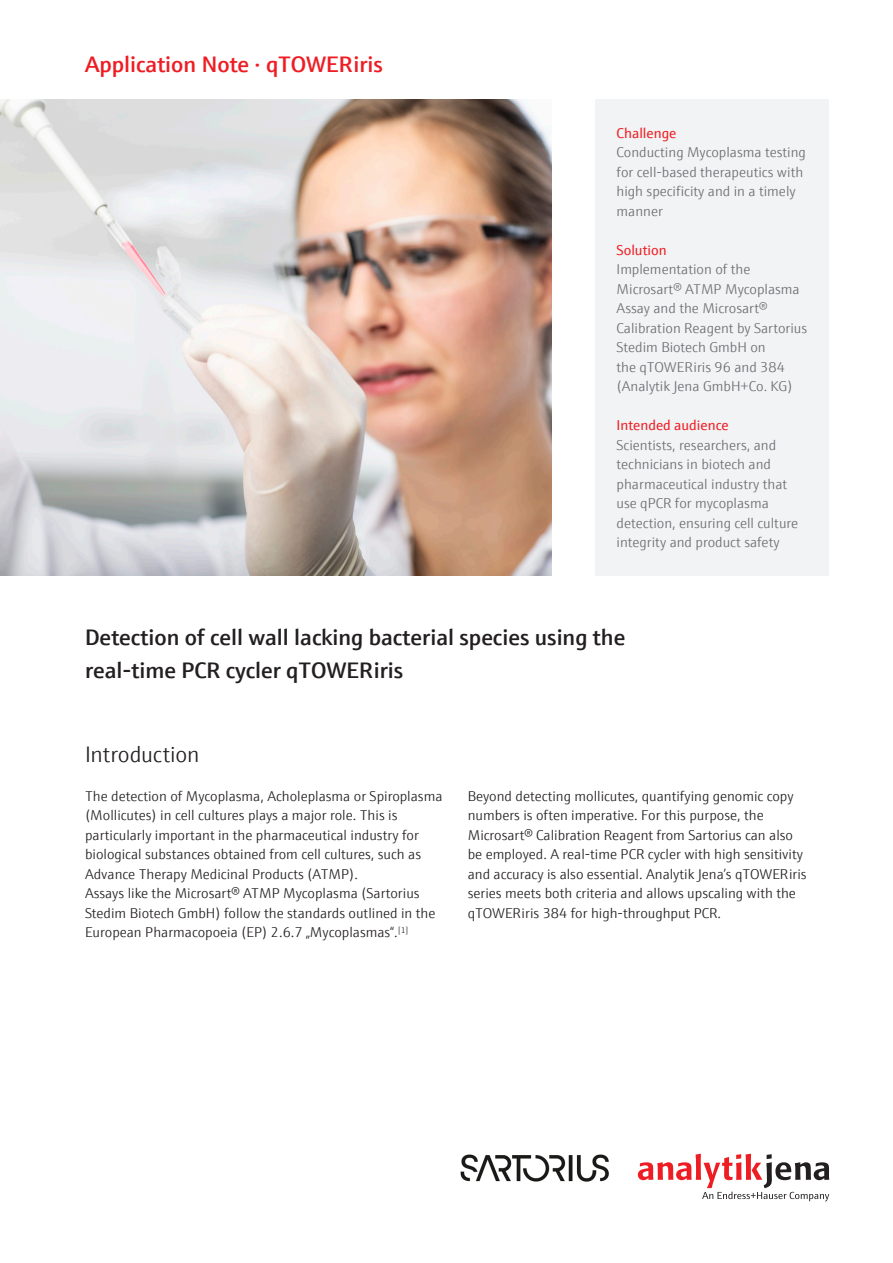
<style>
.page{position:relative;width:893px;height:1263px;background:#fff}
.page>*{position:absolute;margin:0;border:0;box-sizing:border-box;transform-origin:0 0}
.Einleitung_15pt_2_spaltig{font:600 22.5px/33px "E+H Sans";color:#231f20}
.H_1_rot{font:600 22.5px "E+H Sans";color:#ee1d23}
.H2_15pt_schwarz{font:300 22.5px "E+H Sans";letter-spacing:-.005em;color:#231f20}
.Fließtext{font:300 14.25px/19.5px "E+H Sans";color:#231f20}
.Box_grau{font:300 14.25px/19.5px "E+H Sans";color:#6c6d70}
.Box_Headline{font:14.25px "E+H Sans";color:#ee1d23}
</style>
<div class="page">
<svg style="left:638px;top:1154px;width:191px;height:47px"></svg>
<div style="left:595px;top:99px;width:234px;height:476px;background:#f2f3f4"></div>
<img style="left:0;top:100px;width:551px;height:475px">
<img style="left:460px;top:1154px;width:149px;height:28px">
<p class="H_1_rot" style="left:85px;top:47px;width:299px">Application Note · qTOWERiris</p>
<p class="Box_Headline" style="left:617px;top:122px;width:61px">Challenge</p>
<p class="Box_grau" style="left:617px;top:142px;width:191px">Conducting Mycoplasma testing for cell-based therapeutics with high specificity and in a timely manner</p>
<p class="Box_Headline" style="left:617px;top:239px;width:52px">Solution</p>
<p class="Box_grau" style="left:617px;top:259px;width:192px">Implementation of the<br>Microsart® ATMP Mycoplasma<br>Assay and the Microsart®<br>Calibration Reagent by Sartorius<br>Stedim Biotech GmbH on<br>the qTOWERiris 96 and 384 (Analytik Jena GmbH+Co. KG)</p>
<p class="Box_Headline" style="left:617px;top:415px;width:114px">Intended audience</p>
<p class="Box_grau" style="left:617px;top:434px;width:183px">Scientists, researchers, and technicians in biotech and pharmaceutical industry that use qPCR for mycoplasma detection, ensuring cell culture integrity and product safety</p>
<p class="Einleitung_15pt_2_spaltig" style="left:85px;top:619px;width:542px">Detection of cell wall lacking bacterial species using the real-time PCR cycler qTOWERiris</p>
<p class="H2_15pt_schwarz" style="left:85px;top:738px;width:116px">Introduction</p>
<p class="Fließtext" style="left:85px;top:785px;width:359px">The detection of Mycoplasma, Acholeplasma or Spiroplasma (Mollicutes) in cell cultures plays a major role. This is particularly important in the pharmaceutical industry for biological substances obtained from cell cultures, such as Advance Therapy Medicinal Products (ATMP).</p>
<p class="Fließtext" style="left:85px;top:883px;width:352px">Assays like the Microsart® ATMP Mycoplasma (Sartorius<br>Stedim Biotech GmbH) follow the standards outlined in the<br>European Pharmacopoeia (EP) 2.6.7 „Mycoplasmas“.<sup>[1]</sup></p>
<p class="Fließtext" style="left:468px;top:785px;width:340px">Beyond detecting mollicutes, quantifying genomic copy numbers is often imperative. For this purpose, the Microsart® Calibration Reagent from Sartorius can also be employed. A real-time PCR cycler with high sensitivity and accuracy is also essential. Analytik Jena’s qTOWERiris series meets both criteria and allows upscaling with the qTOWERiris 384 for high-throughput PCR.</p>
</div>
